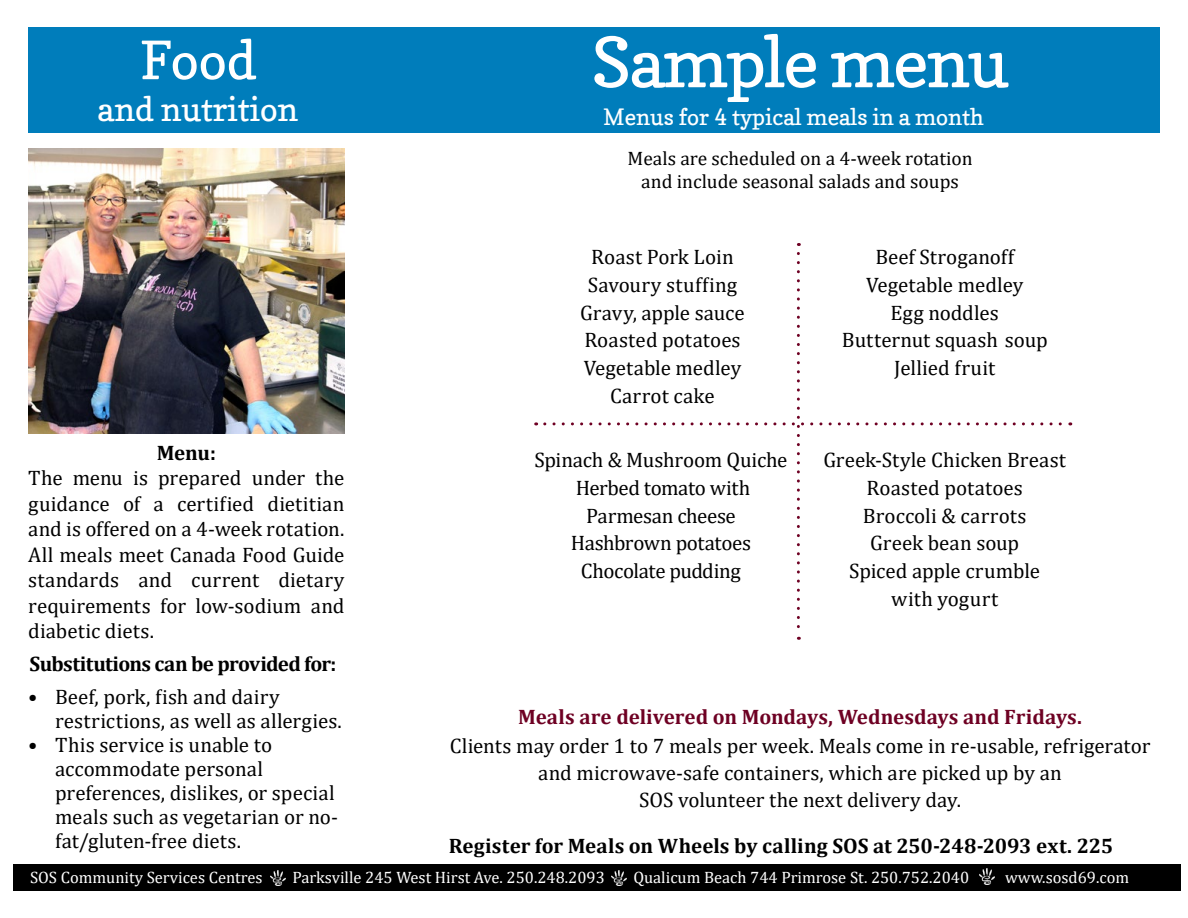
<style>
.page{position:relative;width:1188px;height:918px;background:#fff}
.page>*{position:absolute;margin:0;border:0;box-sizing:border-box;transform-origin:0 0}
.t1{font:69px "Copse";letter-spacing:-.025em;color:#fff}
.t2{font:52.5px "Copse";color:#fff}
.t3{font:33px "Copse";color:#fff}
.t4{font:22.5px "Copse";color:#fff}
.t5{font:21px/27.6px "Cambria";color:#000;text-align:center}
.t6{font:21px/27.6px "Cambria";letter-spacing:-.02em;color:#000;text-align:center}
.t7{font:700 21px "Cambria";letter-spacing:-.01em;color:#000}
.t8{font:700 21px "Cambria";color:#6e0023}
.t9{font:700 21px "Cambria";letter-spacing:-.03em;color:#000}
.t10{font:19.5px/23.4px "Cambria";color:#000;text-align:center}
.t11{font:16.5px "Cambria";color:#fff}
</style>
<div class="page">
<div style="left:29px;top:28px;width:1131px;height:105px;background:#007dbb"></div>
<div style="left:14px;top:864px;width:1167px;height:27px;background:#000"></div>
<img style="left:270px;top:870px;width:16px;height:16px">
<img style="left:611px;top:870px;width:16px;height:16px">
<img style="left:980px;top:869px;width:15px;height:15px">
<img style="left:28px;top:149px;width:317px;height:284px">
<svg style="left:545px;top:253px;width:526px;height:387px"></svg>
<h2 class="t2" style="left:140px;top:28px;width:118px">Food</h2>
<h3 class="t3" style="left:98px;top:89px;width:202px">and nutrition</h3>
<p class="t7" style="left:157px;top:438px;width:61px">Menu:</p>
<p class="t5" style="left:28px;top:465px;width:318px;line-height:25.5px;text-align:justify">The menu is prepared under the guidance of a certified dietitian and is offered on a 4-week rotation.<br>All meals meet Canada Food Guide standards and current dietary requirements for low-sodium and diabetic diets.</p>
<p class="t9" style="left:30px;top:649px;width:308px">Substitutions can be provided for:</p>
<p class="t5" style="left:55px;top:685px;width:288px;line-height:24px;text-align:left;text-indent:-27px">• Beef, pork, fish and dairy restrictions, as well as allergies.</p>
<p class="t5" style="left:55px;top:733px;width:285px;line-height:24px;text-align:left;text-indent:-27px">• This service is unable to accommodate personal preferences, dislikes, or special meals such as vegetarian or no&shy;fat/gluten-free diets.</p>
<h1 class="t1" style="left:592px;top:20px;width:419px">Sample menu</h1>
<p class="t4" style="left:603px;top:103px;width:382px">Menus for 4 typical meals in a month</p>
<p class="t10" style="left:627px;top:147px;width:347px">Meals are scheduled on a 4-week rotation and include seasonal salads and soups</p>
<p class="t5" style="left:580px;top:243px;width:166px">Roast Pork Loin<br>Savoury stuffing<br>Gravy, apple sauce<br>Roasted potatoes<br>Vegetable medley<br>Carrot cake</p>
<p class="t5" style="left:842px;top:243px;width:207px">Beef Stroganoff<br>Vegetable medley<br>Egg noddles<br>Butternut squash soup<br>Jellied fruit</p>
<p class="t6" style="left:535px;top:446px;width:254px">Spinach &amp; Mushroom Quiche<br>Herbed tomato with<br>Parmesan cheese<br>Hashbrown potatoes<br>Chocolate pudding</p>
<p class="t5" style="left:823px;top:446px;width:244px">Greek-Style Chicken Breast<br>Roasted potatoes<br>Broccoli &amp; carrots<br>Greek bean soup<br>Spiced apple crumble<br>with yogurt</p>
<p class="t8" style="left:518px;top:702px;width:565px">Meals are delivered on Mondays, Wednesdays and Fridays.</p>
<p class="t5" style="left:450px;top:732px;width:702px;line-height:27px">Clients may order 1 to 7 meals per week. Meals come in re-usable, refrigerator and microwave-safe containers, which are picked up by an<br>SOS volunteer the next delivery day.</p>
<p class="t7" style="left:449px;top:831px;width:666px">Register for Meals on Wheels by calling SOS at 250-248-2093 ext. 225</p>
<p class="t11" style="left:30px;top:867px;width:234px">SOS Community Services Centres</p>
<p class="t11" style="left:292px;top:867px;width:314px">Parksville 245 West Hirst Ave. 250.248.2093</p>
<p class="t11" style="left:633px;top:867px;width:337px">Qualicum Beach 744 Primrose St. 250.752.2040</p>
<p class="t11" style="left:1005px;top:867px;width:126px">www.sosd69.com</p>
</div>
